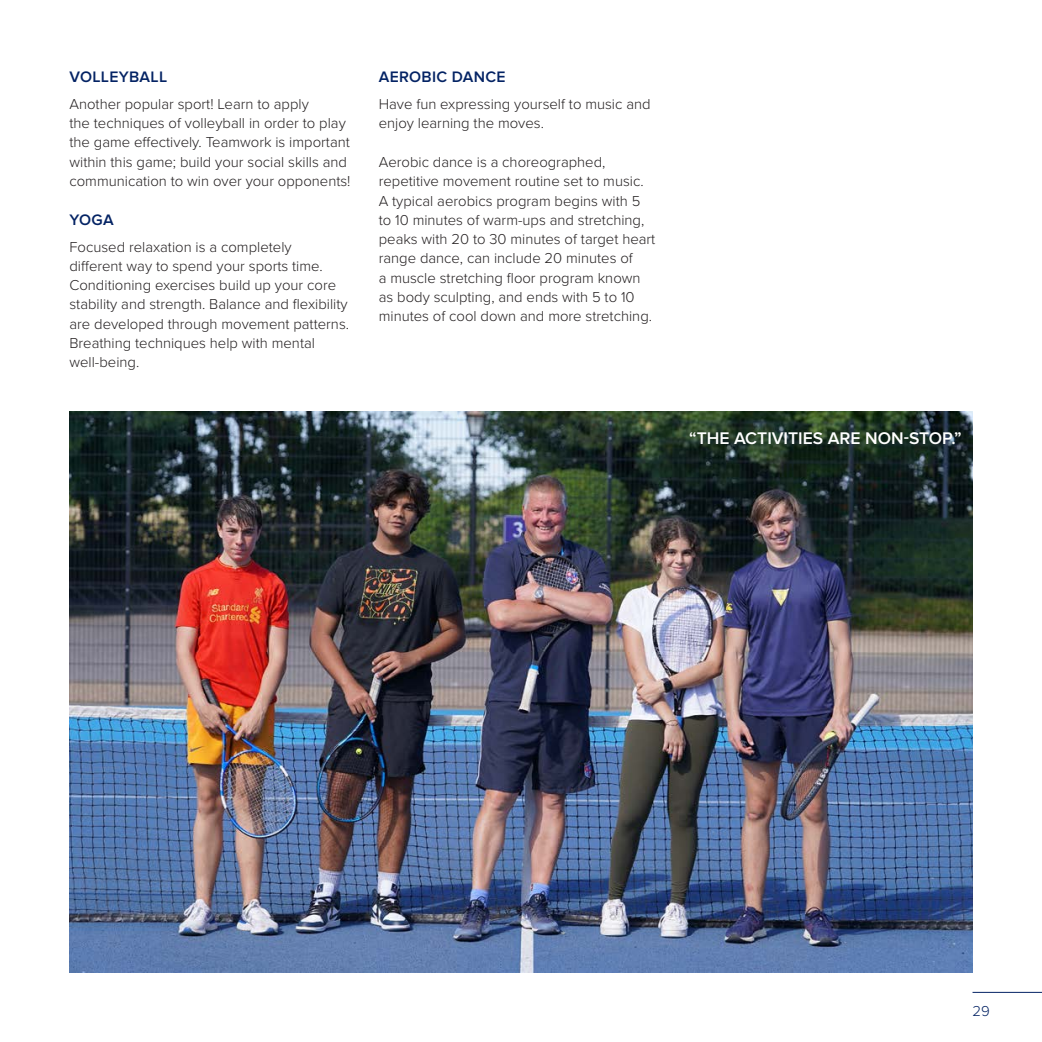
<style>
.page{position:relative;width:1042px;height:1042px;background:#fff}
.page>*{position:absolute;margin:0;border:0;box-sizing:border-box;transform-origin:0 0}
.t1{font:600 17.5px "Proxima Nova";color:#fff}
.t2{font:600 15.75px "Proxima Nova";letter-spacing:.02em;color:#042364}
.t3{font:300 14.88px/19.2px "Proxima Nova";color:#231f20}
.t4{font:300 14.88px "Proxima Nova";color:#042364}
</style>
<div class="page">
<img style="left:69px;top:412px;width:903px;height:560px">
<hr style="left:972px;top:992px;width:70px;height:1px;background:#042364">
<p class="t2" style="left:69px;top:68px;width:99px">VOLLEYBALL</p>
<p class="t3" style="left:69px;top:93px;width:283px">Another popular sport! Learn to apply<br>the techniques of volleyball in order to play the game e-ectively. Teamwork is important within this game; build your social skills and communication to win over your opponents!</p>
<p class="t2" style="left:69px;top:211px;width:46px">YOGA</p>
<p class="t3" style="left:69px;top:236px;width:281px">Focused relaxation is a completely<br>di-erent way to spend your sports time.<br>Conditioning exercises build up your core stability and strength. Balance and flexibility are developed through movement patterns.<br>Breathing techniques help with mental well-being.</p>
<p class="t2" style="left:379px;top:68px;width:128px">AEROBIC DANCE</p>
<p class="t3" style="left:379px;top:93px;width:273px">Have fun expressing yourself to music and enjoy learning the moves.</p>
<p class="t3" style="left:379px;top:152px;width:278px">Aerobic dance is a choreographed, repetitive movement routine set to music.<br>A typical aerobics program begins with 5 to 10 minutes of warm-ups and stretching, peaks with 20 to 30 minutes of target heart range dance, can include 20 minutes of<br>a muscle stretching floor program known as body sculpting, and ends with 5 to 10 minutes of cool down and more stretching.</p>
<p class="t1" style="left:689px;top:428px;width:274px">“THE ACTIVITIES ARE NON-STOP.”</p>
<p class="t4" style="left:972px;top:1000px;width:19px">29</p>
</div>
